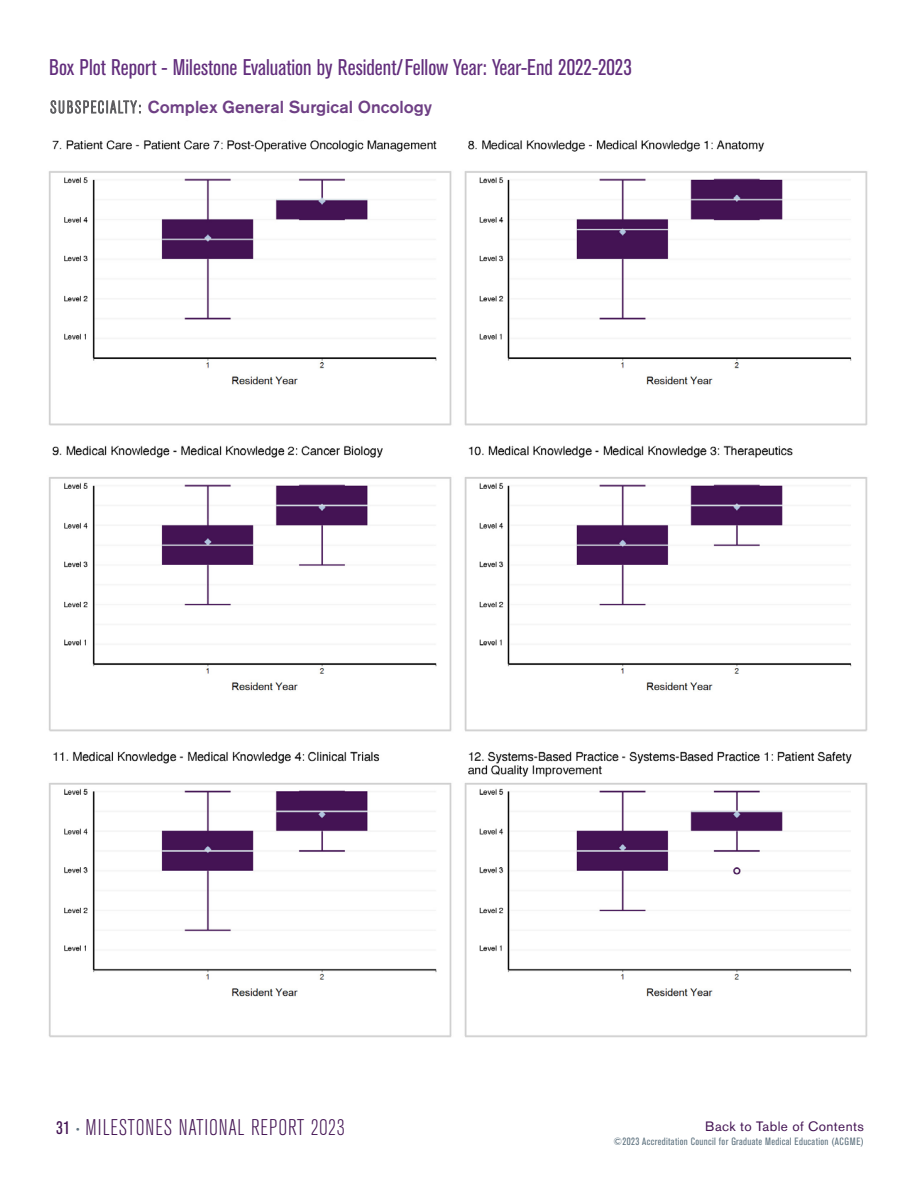
<style>
.page{position:relative;width:918px;height:1188px;background:#fff}
.page>*{position:absolute;margin:0;border:0;box-sizing:border-box;transform-origin:0 0}
.t1{font:condensed 22.5px "Akzidenz Grotesk BE";color:#622d7c}
.t2{font:300 condensed 22.5px "Akzidenz Grotesk BE";letter-spacing:.03em;color:#431353}
.t3{font:500 17.25px "Akzidenz Grotesk BE";color:#6e3f84}
.t4{font:13.5px "Akzidenz Grotesk BE";letter-spacing:.03em;color:#431353}
.t5{font:condensed 10.5px "Akzidenz Grotesk BE";letter-spacing:.03em;color:#5f7380}
.s1{font-weight:300;font-stretch:condensed;color:#57585b}
.s2{font-weight:400;font-size:18px}
.s3{font-weight:400;font-size:10.5px;color:#5f7380}
</style>
<div class="page">
<img style="left:48px;top:140px;width:820px;height:898px">
<p class="t1" style="left:49px;top:55px;width:584px">Box Plot Report - Milestone Evaluation by Resident/Fellow Year: Year-End 2022-2023</p>
<p class="t3" style="left:50px;top:96px;width:384px"><span class="s1">SUBSPECIALTY:</span> Complex General Surgical Oncology</p>
<p class="t2" style="left:56px;top:1116px;width:290px"><span class="s2">31</span> <span class="s3">•</span> MILESTONES NATIONAL REPORT 2023</p>
<p class="t4" style="left:705px;top:1118px;width:160px">Back to Table of Contents</p>
<p class="t5" style="left:614px;top:1135px;width:252px">©2023 Accreditation Council for Graduate Medical Education (ACGME)</p>
</div>
